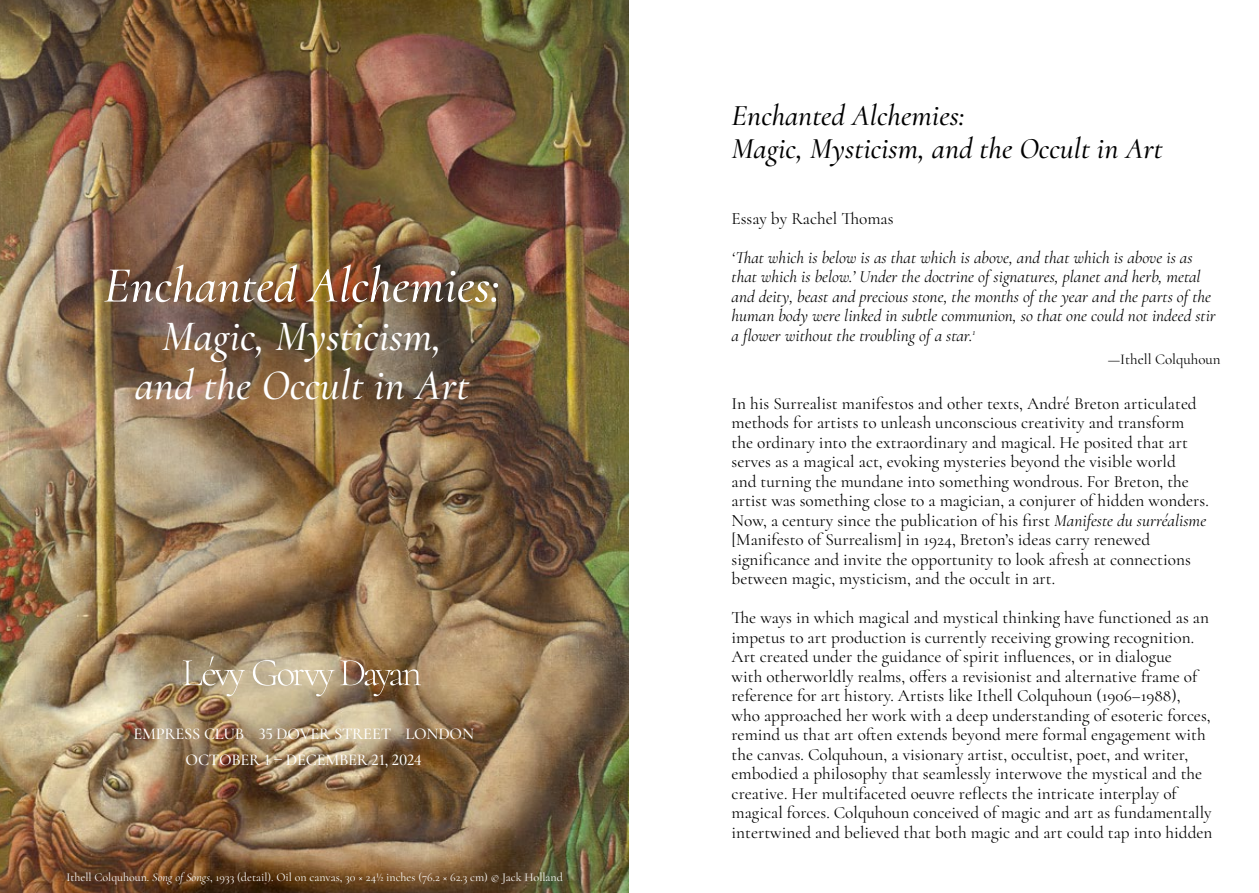
<style>
.page{position:relative;width:1259px;height:893px;background:#fff}
.page>*{position:absolute;margin:0;border:0;box-sizing:border-box;transform-origin:0 0}
.t1{font:italic 500 51px "Cormorant";color:#fff}
.t2{font:italic 500 43.5px/48.8px "Cormorant";color:#fff;text-align:center}
.t3{font:italic 500 30px/33px "Cormorant";color:#000}
.t4{font:17.25px/19.5px "Cormorant";color:#000}
.t5{font:italic 17.25px/19.5px "Cormorant";color:#000}
.t6{font:500 16.5px/26.7px "Cormorant";letter-spacing:-.015em;color:#fff;text-align:center}
.t7{font:15px "Cormorant";color:#000}
.t8{font:12px "Cormorant";color:#fff}
.s1{font-style:italic}
</style>
<div class="page">
<img style="left:0;top:0;width:629px;height:893px">
<svg style="left:340px;top:660px;width:81px;height:36px;background:#907558"></svg>
<svg style="left:253px;top:660px;width:81px;height:36px;background:#cfc2a5"></svg>
<svg style="left:183px;top:656px;width:62px;height:40px;background:#ac9a7d"></svg>
<h1 class="t1" style="left:104px;top:245px;width:398px">Enchanted Alchemies:</h1>
<h2 class="t2" style="left:135px;top:308px;width:336px">Magic, Mysticism, and the Occult in Art</h2>
<p class="t6" style="left:133px;top:720px;width:342px">EMPRESS CLUB 35 DOVER STREET LONDON<br>OCTOBER 1 – DECEMBER 21, 2024</p>
<p class="t8" style="left:67px;top:870px;width:498px">Ithell Colquhoun. <span class="s1">Song of Songs</span>, 1933 (detail). Oil on canvas, 30 × 24½ inches (76.2 × 62.3 cm) © Jack Holland</p>
<h3 class="t3" style="left:731px;top:96px;width:433px">Enchanted Alchemies:<br>Magic, Mysticism, and the Occult in Art</h3>
<p class="t4" style="left:731px;top:208px;width:164px">Essay by Rachel Thomas</p>
<p class="t5" style="left:731px;top:246px;width:486px">‘That which is below is as that which is above, and that which is above is as that which is below.’ Under the doctrine of signatures, planet and herb, metal and deity, beast and precious stone, the months of the year and the parts of the human body were linked in subtle communion, so that one could not indeed stir a flower without the troubling of a star.<sup>1</sup></p>
<p class="t7" style="left:1107px;top:350px;width:114px">—Ithell Colquhoun</p>
<p class="t4" style="left:731px;top:393px;width:479px">In his Surrealist manifestos and other texts, André Breton articulated methods for artists to unleash unconscious creativity and transform the ordinary into the extraordinary and magical. He posited that art serves as a magical act, evoking mysteries beyond the visible world<br>and turning the mundane into something wondrous. For Breton, the artist was something close to a magician, a conjurer of hidden wonders.<br>Now, a century since the publication of his first <span class="s1">Manifeste du surréalisme </span>[Manifesto of Surrealism] in 1924, Breton’s ideas carry renewed significance and invite the opportunity to look afresh at connections between magic, mysticism, and the occult in art.</p>
<p class="t4" style="left:731px;top:608px;width:482px">The ways in which magical and mystical thinking have functioned as an impetus to art production is currently receiving growing recognition.<br>Art created under the guidance of spirit influences, or in dialogue<br>with otherworldly realms, offers a revisionist and alternative frame of reference for art history. Artists like Ithell Colquhoun (1906–1988), who approached her work with a deep understanding of esoteric forces, remind us that art often extends beyond mere formal engagement with the canvas. Colquhoun, a visionary artist, occultist, poet, and writer, embodied a philosophy that seamlessly interwove the mystical and the creative. Her multifaceted oeuvre reflects the intricate interplay of magical forces. Colquhoun conceived of magic and art as fundamentally intertwined and believed that both magic and art could tap into hidden</p>
</div>
